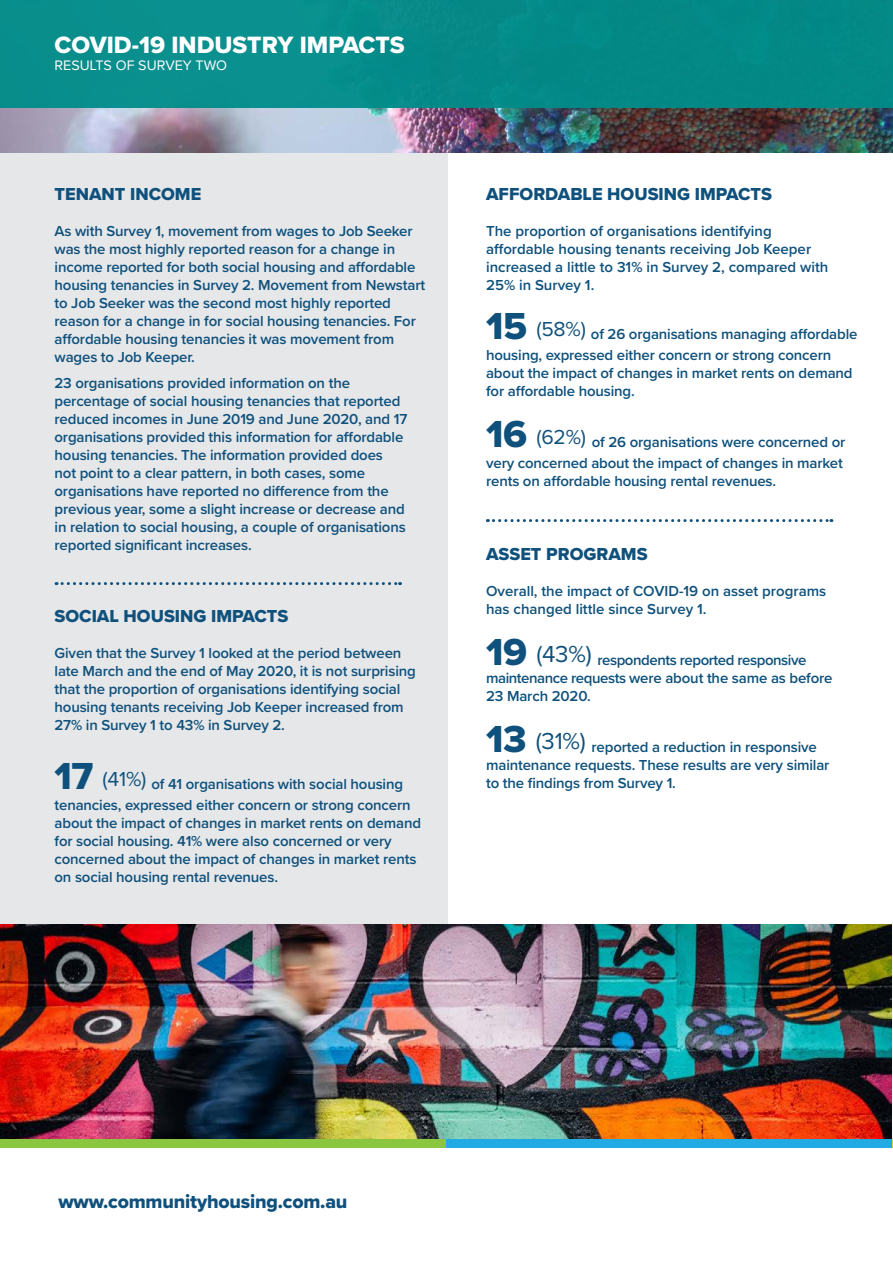
<style>
.page{position:relative;width:893px;height:1263px;background:#fff}
.page>*{position:absolute;margin:0;border:0;box-sizing:border-box;transform-origin:0 0}
.t1{font:24.45px "Proxima Nova Extrabld";color:#fff}
.t2{font:19.5px "Proxima Nova Extrabld";letter-spacing:-.01em;color:#0f517c}
.t3{font:18px "Proxima Nova Extrabld";color:#0f517c}
.t4{font:600 15px/18px "Proxima Nova";letter-spacing:-.01em;color:#0f517c}
.t5{font:600 15px/18px "Proxima Nova";letter-spacing:-.03em;color:#0f517c}
.t6{font:14.25px "Proxima Nova";color:#fff}
.s1{font-family:"Proxima Nova Extrabld";font-weight:400;font-size:39px}
</style>
<div class="page">
<div style="left:0;top:147px;width:448px;height:997px;background:#e6e7e9"></div>
<img style="left:0;top:107px;width:893px;height:46px">
<div style="left:0;top:0;width:893px;height:107px;background:#008d8a"></div>
<div style="left:0;top:1139px;width:893px;height:8px;background:#8bc640"></div>
<div style="left:446px;top:1139px;width:446px;height:8px;background:#22abe2"></div>
<svg style="left:56px;top:582px;width:345px;height:3px"></svg>
<svg style="left:487px;top:519px;width:345px;height:3px"></svg>
<img style="left:1px;top:925px;width:890px;height:214px">
<p class="t1" style="left:55px;top:26px;width:352px">COVID-19 INDUSTRY IMPACTS</p>
<p class="t6" style="left:55px;top:57px;width:174px">RESULTS OF SURVEY TWO</p>
<p class="t3" style="left:55px;top:180px;width:148px">TENANT INCOME</p>
<p class="t4" style="left:55px;top:221px;width:372px">As with Survey 1, movement from wages to Job Seeker was the most highly reported reason for a change in income reported for both social housing and affordable housing tenancies in Survey 2. Movement from Newstart to Job Seeker was the second most highly reported reason for a change in for social housing tenancies. For affordable housing tenancies it was movement from wages to Job Keeper.</p>
<p class="t4" style="left:55px;top:374px;width:354px">23 organisations provided information on the percentage of social housing tenancies that reported reduced incomes in June 2019 and June 2020, and 17 organisations provided this information for affordable housing tenancies. The information provided does not point to a clear pattern, in both cases, some organisations have reported no difference from the previous year, some a slight increase or decrease and in relation to social housing, a couple of organisations reported significant increases.</p>
<p class="t3" style="left:55px;top:602px;width:235px">SOCIAL HOUSING IMPACTS</p>
<p class="t4" style="left:55px;top:643px;width:363px">Given that the Survey 1 looked at the period between late March and the end of May 2020, it is not surprising that the proportion of organisations identifying social housing tenants receiving Job Keeper increased from 27% in Survey 1 to 43% in Survey 2.</p>
<p class="t4" style="left:55px;top:773px;width:358px;line-height:21px"><span class="s1">17</span> <sup>(41%)</sup> of 41 organisations with social housing tenancies, expressed either concern or strong concern</p>
<p class="t4" style="left:55px;top:814px;width:368px">about the impact of changes in market rents on demand for social housing. 41% were also concerned or very concerned about the impact of changes in market rents on social housing rental revenues.</p>
<p class="t3" style="left:486px;top:180px;width:287px">AFFORDABLE HOUSING IMPACTS</p>
<p class="t4" style="left:486px;top:221px;width:344px">The proportion of organisations identifying affordable housing tenants receiving Job Keeper increased a little to 31% in Survey 2, compared with 25% in Survey 1.</p>
<p class="t4" style="left:486px;top:323px;width:373px;line-height:21px"><span class="s1">15</span> <sup>(58%)</sup> of 26 organisations managing affordable housing, expressed either concern or strong concern</p>
<p class="t4" style="left:486px;top:364px;width:368px">about the impact of changes in market rents on demand for affordable housing.</p>
<p class="t4" style="left:486px;top:431px;width:361px;line-height:21px"><span class="s1">16</span> <sup>(62%)</sup> of 26 organisations were concerned or very concerned about the impact of changes in market</p>
<p class="t4" style="left:486px;top:472px;width:292px">rents on affordable housing rental revenues.</p>
<p class="t3" style="left:486px;top:541px;width:163px">ASSET PROGRAMS</p>
<p class="t4" style="left:486px;top:582px;width:342px">Overall, the impact of COVID-19 on asset programs has changed little since Survey 1.</p>
<p class="t5" style="left:486px;top:651px;width:348px"><span class="s1">19</span> <sup>(43%)</sup> respondents reported responsive maintenance requests were about the same as before<br>23 March 2020.</p>
<p class="t4" style="left:486px;top:737px;width:345px"><span class="s1">13</span> <sup>(31%)</sup> reported a reduction in responsive maintenance requests. These results are very similar to the findings from Survey 1.</p>
<p class="t2" style="left:58px;top:1187px;width:291px">www.communityhousing.com.au</p>
</div>
